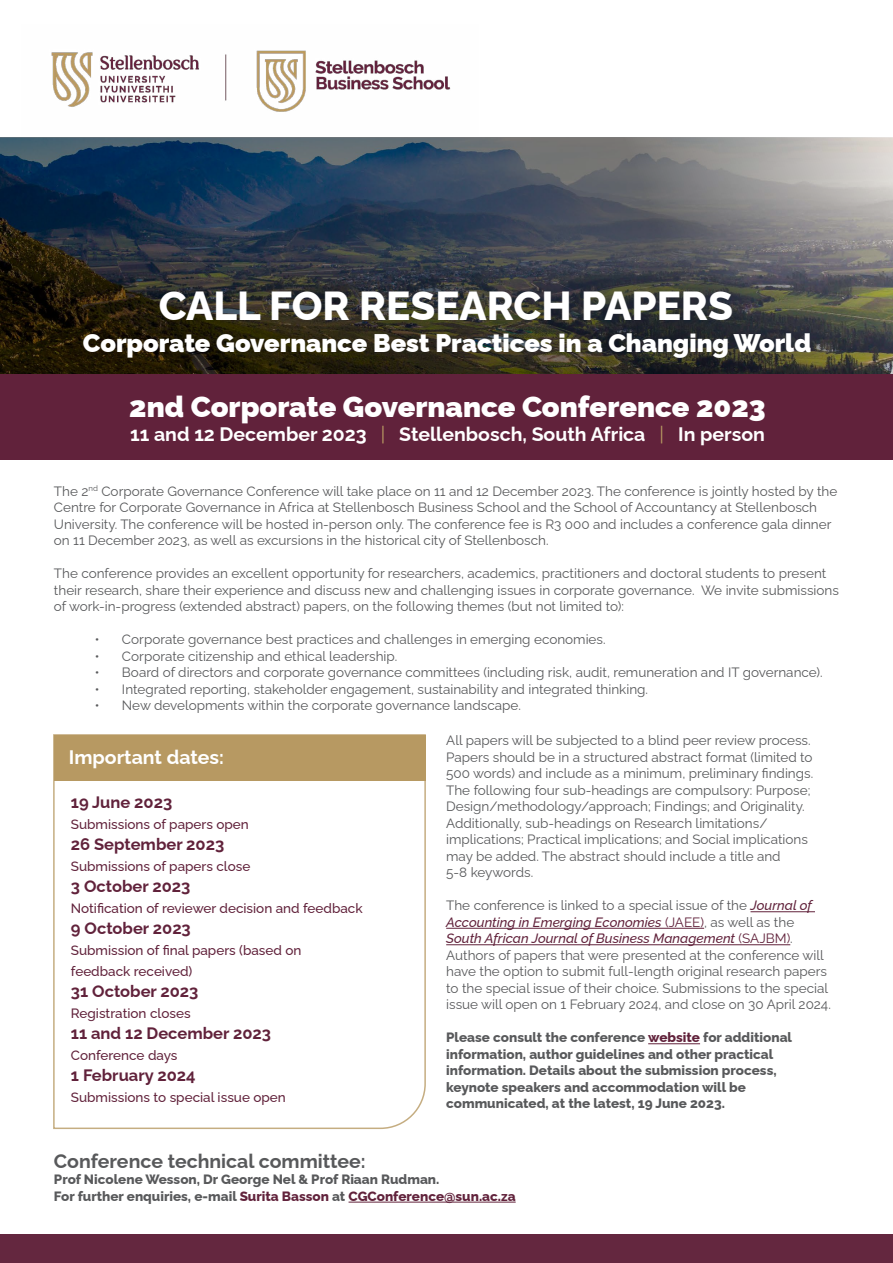
<style>
.page{position:relative;width:893px;height:1263px;background:#fff}
.page>*{position:absolute;margin:0;border:0;box-sizing:border-box;transform-origin:0 0}
.t1{font:800 40.5px "Raleway";color:#fff}
.t2{font:900 29.1px "Raleway";color:#fff}
.t3{font:900 25.5px "Raleway";color:#fff}
.t4{font:700 19.5px "Raleway";color:#fff}
.t5{font:700 19.5px "Raleway";color:#58595b}
.t6{font:700 16.5px "Raleway";color:#61223b}
.t7{font:13.5px/16.5px "Raleway";color:#58595b}
.t8{font:800 13.5px/16.5px "Raleway";color:#58595b}
.t9{font:500 13.5px/21px "Raleway";color:#61223b}
.s1{font-weight:400;color:#b79962}
.s2{font-weight:500;font-style:italic;color:#61223b}
.s3{color:#61223b}
.s4{color:#62233c}
</style>
<div class="page">
<div style="left:0;top:1234px;width:893px;height:29px;background:#61223b"></div>
<img style="left:51px;top:50px;width:400px;height:62px">
<img style="left:0;top:137px;width:893px;height:237px">
<svg style="left:53px;top:734px;width:373px;height:395px"></svg>
<div style="left:54px;top:735px;width:371px;height:46px;background:#b79962"></div>
<hr style="left:750px;top:911px;width:65px;height:1px;background:#61223b">
<hr style="left:446px;top:928px;width:258px;height:1px;background:#61223b">
<hr style="left:446px;top:944px;width:344px;height:1px;background:#61223b">
<hr style="left:648px;top:1043px;width:52px;height:1px;background:#61223b">
<hr style="left:349px;top:1202px;width:167px;height:1px;background:#61223b">
<div style="left:0;top:374px;width:893px;height:86px;background:#61223b"></div>
<h1 class="t1" style="left:159px;top:273px;width:576px">CALL FOR RESEARCH PAPERS</h1>
<h3 class="t3" style="left:83px;top:322px;width:730px">Corporate Governance Best Practices in a Changing World</h3>
<h2 class="t2" style="left:129px;top:383px;width:638px">2nd Corporate Governance Conference 2023</h2>
<h3 class="t4" style="left:130px;top:418px;width:636px">11 and 12 December 2023 <span class="s1">|</span> Stellenbosch, South Africa <span class="s1">|</span> In person</h3>
<p class="t7" style="left:54px;top:481px;width:785px">The 2<sup>nd</sup> Corporate Governance Conference will take place on 11 and 12 December 2023. The conference is jointly hosted by the Centre for Corporate Governance in Africa at Stellenbosch Business School and the School of Accountancy at Stellenbosch University. The conference will be hosted in-person only. The conference fee is R3 000 and includes a conference gala dinner on 11 December 2023, as well as excursions in the historical city of Stellenbosch.</p>
<p class="t7" style="left:54px;top:564px;width:786px">The conference provides an excellent opportunity for researchers, academics, practitioners and doctoral students to present their research, share their experience and discuss new and challenging issues in corporate governance. We invite submissions of work-in-progress (extended abstract) papers, on the following themes (but not limited to):</p>
<p class="t7" style="left:95px;top:630px;width:512px">• Corporate governance best practices and challenges in emerging economies.</p>
<p class="t7" style="left:95px;top:646px;width:304px">• Corporate citizenship and ethical leadership.</p>
<p class="t7" style="left:95px;top:663px;width:729px">• Board of directors and corporate governance committees (including risk, audit, remuneration and IT governance).</p>
<p class="t7" style="left:95px;top:679px;width:555px">• Integrated reporting, stakeholder engagement, sustainability and integrated thinking.</p>
<p class="t7" style="left:95px;top:696px;width:427px">• New developments within the corporate governance landscape.</p>
<h3 class="t4" style="left:69px;top:742px;width:157px">Important dates:</h3>
<p class="t6" style="left:71px;top:789px;width:103px">19 June 2023</p>
<p class="t9" style="left:71px;top:812px;width:179px">Submissions of papers open</p>
<p class="t6" style="left:71px;top:831px;width:155px">26 September 2023</p>
<p class="t9" style="left:71px;top:854px;width:181px">Submissions of papers close</p>
<p class="t6" style="left:71px;top:873px;width:121px">3 October 2023</p>
<p class="t9" style="left:71px;top:896px;width:293px">Notification of reviewer decision and feedback</p>
<p class="t6" style="left:71px;top:915px;width:121px">9 October 2023</p>
<p class="t9" style="left:71px;top:938px;width:232px">Submission of final papers (based on feedback received)</p>
<p class="t6" style="left:71px;top:978px;width:129px">31 October 2023</p>
<p class="t9" style="left:71px;top:1001px;width:121px">Registration closes</p>
<p class="t6" style="left:71px;top:1020px;width:202px">11 and 12 December 2023</p>
<p class="t9" style="left:71px;top:1043px;width:108px">Conference days</p>
<p class="t6" style="left:71px;top:1062px;width:126px">1 February 2024</p>
<p class="t9" style="left:71px;top:1085px;width:216px">Submissions to special issue open</p>
<p class="t7" style="left:446px;top:731px;width:368px">All papers will be subjected to a blind peer review process.<br>Papers should be in a structured abstract format (limited to 500 words) and include as a minimum, preliminary findings.<br>The following four sub-headings are compulsory: Purpose; Design/methodology/approach; Findings; and Originality.<br>Additionally, sub-headings on Research limitations/ implications; Practical implications; and Social implications may be added. The abstract should include a title and<br>5-8 keywords.</p>
<p class="t7" style="left:446px;top:896px;width:386px">The conference is linked to a special issue of the <span class="s2">Journal of Accounting in Emerging Economies</span> <span class="s3">(JAEE)</span>, as well as the <span class="s2">South African Journal of Business Management</span> <span class="s3">(SAJBM)</span>.<br>Authors of papers that were presented at the conference will have the option to submit full-length original research papers to the special issue of their choice. Submissions to the special issue will open on 1 February 2024, and close on 30 April 2024.</p>
<p class="t8" style="left:446px;top:1028px;width:347px">Please consult the conference <span class="s3">website</span> for additional information, author guidelines and other practical information. Details about the submission process, keynote speakers and accommodation will be communicated, at the latest, 19 June 2023.</p>
<h3 class="t5" style="left:54px;top:1145px;width:313px">Conference technical committee:</h3>
<p class="t8" style="left:54px;top:1170px;width:463px">Prof Nicolene Wesson, Dr George Nel &amp; Prof Riaan Rudman.<br>For further enquiries, e-mail <span class="s4">Surita Basson</span> at <span class="s3">CGConference@sun.ac.za</span></p>
</div>
